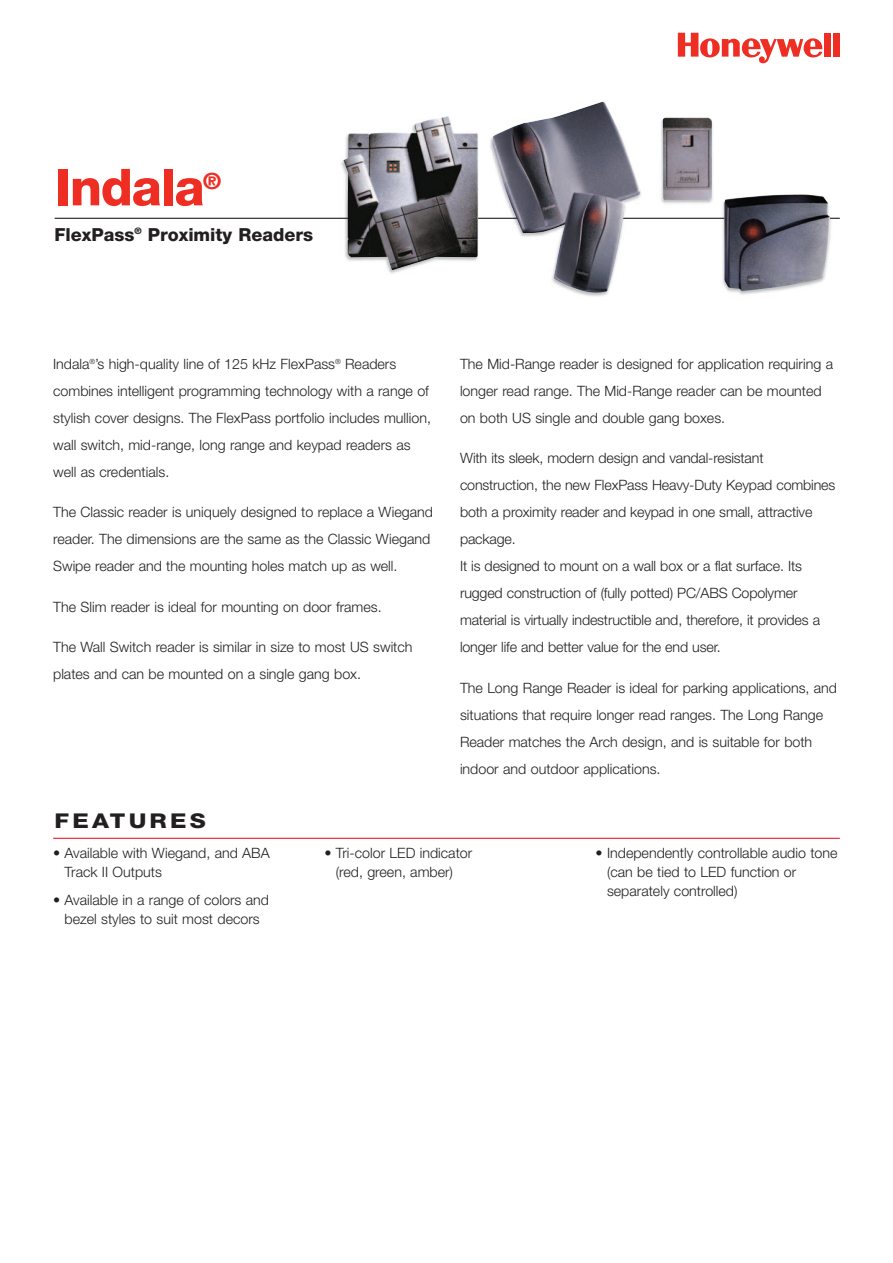
<style>
.page{position:relative;width:893px;height:1263px;background:#fff}
.page>*{position:absolute;margin:0;border:0;box-sizing:border-box;transform-origin:0 0}
.t1{font:800 51px "Helvetica Neue";letter-spacing:-.025em;color:#ee2e22}
.t2{font:800 22.5px "Helvetica Neue";color:#ee2e22}
.t3{font:800 20.4px "Helvetica Neue";letter-spacing:.13em;color:#231f20;scale:1.18 1}
.t4{font:800 18px "Helvetica Neue";color:#231f20}
.t5{font:300 14.25px/27px "Helvetica Neue";color:#231f20}
</style>
<div class="page">
<div style="left:824px;top:33px;width:7px;height:24px;background:#ee2e22"></div>
<div style="left:833px;top:33px;width:7px;height:24px;background:#ee2e22"></div>
<svg style="left:678px;top:33px;width:144px;height:30px"></svg>
<hr style="left:53px;top:838px;width:787px;height:1px;background:#ee1b2c">
<hr style="left:55px;top:218px;width:785px;height:1px;background:#231f20">
<img style="left:343px;top:101px;width:487px;height:194px">
<h1 class="t1" style="left:55px;top:169px;width:151px">Indala</h1>
<h2 class="t2" style="left:203px;top:173px;width:19px">®</h2>
<p class="t4" style="left:55px;top:228px;width:260px">FlexPass<sup>®</sup> Proximity Readers</p>
<p class="t5" style="left:53px;top:352px;width:379px">Indala<sup>®</sup>’s high-quality line of 125 kHz FlexPass<sup>®</sup> Readers combines intelligent programming technology with a range of stylish cover designs. The FlexPass portfolio includes mullion, wall switch, mid-range, long range and keypad readers as well as credentials.</p>
<p class="t5" style="left:53px;top:500px;width:381px">The Classic reader is uniquely designed to replace a Wiegand reader. The dimensions are the same as the Classic Wiegand<br>Swipe reader and the mounting holes match up as well.</p>
<p class="t5" style="left:53px;top:595px;width:330px">The Slim reader is ideal for mounting on door frames.</p>
<p class="t5" style="left:53px;top:635px;width:361px">The Wall Switch reader is similar in size to most US switch plates and can be mounted on a single gang box.</p>
<p class="t5" style="left:460px;top:352px;width:375px">The Mid-Range reader is designed for application requiring a longer read range. The Mid-Range reader can be mounted on both US single and double gang boxes.</p>
<p class="t5" style="left:460px;top:446px;width:377px">With its sleek, modern design and vandal-resistant construction, the new FlexPass Heavy-Duty Keypad combines both a proximity reader and keypad in one small, attractive package.<br>It is designed to mount on a wall box or a flat surface. Its rugged construction of (fully potted) PC/ABS Copolymer material is virtually indestructible and, therefore, it provides a longer life and better value for the end user.</p>
<p class="t5" style="left:460px;top:676px;width:379px">The Long Range Reader is ideal for parking applications, and situations that require longer read ranges. The Long Range Reader matches the Arch design, and is suitable for both indoor and outdoor applications.</p>
<h3 class="t3" style="left:55px;top:814px;width:130px">FEATURES</h3>
<p class="t5" style="left:65px;top:845px;width:207px;line-height:18.8px;text-indent:-11px">• Available with Wiegand, and ABA<br>Track II Outputs</p>
<p class="t5" style="left:53px;top:892px;width:217px;line-height:18.8px;text-align:center">• Available in a range of colors and bezel styles to suit most decors</p>
<p class="t5" style="left:324px;top:845px;width:149px;line-height:18.8px;text-align:center">• Tri-color LED indicator (red, green, amber)</p>
<p class="t5" style="left:607px;top:845px;width:232px;line-height:18.8px;text-indent:-11px">• Independently controllable audio tone (can be tied to LED function or separately controlled)</p>
</div>
